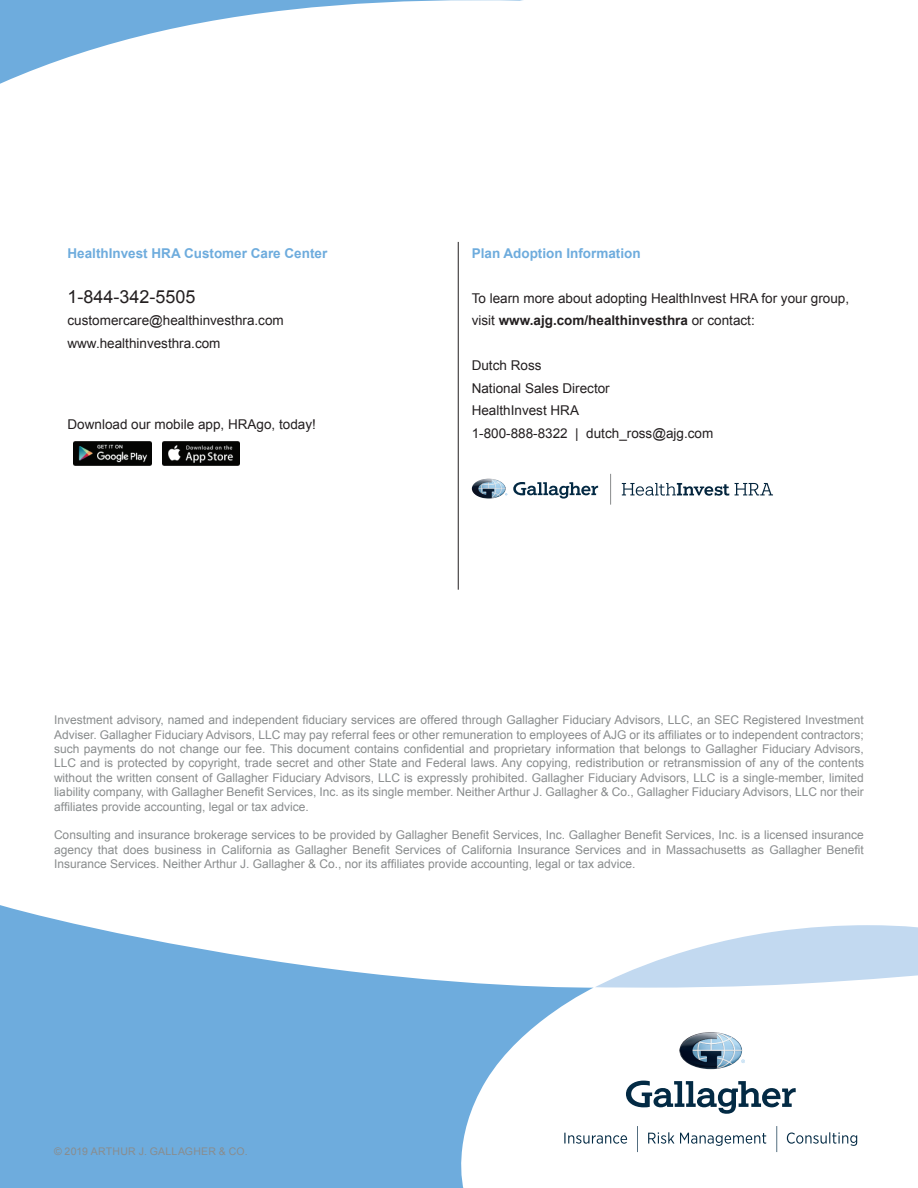
<style>
.page{position:relative;width:918px;height:1188px;background:#fff}
.page>*{position:absolute;margin:0;border:0;box-sizing:border-box;transform-origin:0 0}
.t1{font:18px "Arial";color:#231f20}
.t2{font:13.5px/22.5px "Arial";color:#231f20}
.t3{font:700 13.5px "Arial";color:#6eacdd}
.t4{font:12px/14.4px "Arial";color:#898c8d;text-align:justify}
.t5{font:10.5px "Arial";letter-spacing:.02em;color:#898c8d}
.s1{font-weight:700}
</style>
<div class="page">
<svg style="left:594px;top:1135px;width:33px;height:9px"></svg>
<svg style="left:648px;top:1132px;width:26px;height:12px"></svg>
<svg style="left:680px;top:1133px;width:86px;height:13px"></svg>
<svg style="left:787px;top:1132px;width:70px;height:14px"></svg>
<svg style="left:776px;top:1126px;width:1px;height:26px"></svg>
<svg style="left:637px;top:1126px;width:1px;height:26px"></svg>
<svg style="left:626px;top:1081px;width:170px;height:33px"></svg>
<img style="left:679px;top:1032px;width:63px;height:37px">
<svg style="left:595px;top:925px;width:323px;height:63px"></svg>
<svg style="left:0;top:905px;width:594px;height:283px;fill:#6eacdd"></svg>
<hr style="left:458px;top:242px;width:1px;height:348px;background:#231f20">
<img style="left:162px;top:441px;width:78px;height:25px">
<img style="left:73px;top:441px;width:78px;height:25px">
<svg style="left:0;top:0;width:523px;height:84px"></svg>
<svg style="left:513px;top:482px;width:85px;height:17px"></svg>
<img style="left:472px;top:479px;width:34px;height:20px">
<hr style="left:610px;top:474px;width:1px;height:31px;background:#898c8d">
<svg style="left:622px;top:483px;width:107px;height:13px"></svg>
<svg style="left:735px;top:483px;width:38px;height:12px"></svg>
<p class="t3" style="left:68px;top:244px;width:261px">HealthInvest HRA Customer Care Center</p>
<h1 class="t1" style="left:68px;top:285px;width:130px">1-844-342-5505</h1>
<p class="t2" style="left:68px;top:309px;width:218px">customercare@healthinvesthra.com www.healthinvesthra.com</p>
<p class="t2" style="left:68px;top:413px;width:250px">Download our mobile app, HRAgo, today!</p>
<p class="t3" style="left:472px;top:244px;width:170px">Plan Adoption Information</p>
<p class="t2" style="left:472px;top:287px;width:379px">To learn more about adopting HealthInvest HRA for your group, visit <span class="s1">www.ajg.com/healthinvesthra</span> or contact:</p>
<p class="t2" style="left:472px;top:354px;width:243px">Dutch Ross<br>National Sales Director<br>HealthInvest HRA<br>1-800-888-8322 | dutch_ross@ajg.com</p>
<p class="t4" style="left:54px;top:713px;width:812px">Investment advisory, named and independent fiduciary services are offered through Gallagher Fiduciary Advisors, LLC, an SEC Registered Investment Adviser. Gallagher Fiduciary Advisors, LLC may pay referral fees or other remuneration to employees of AJG or its affiliates or to independent contractors; such payments do not change our fee. This document contains confidential and proprietary information that belongs to Gallagher Fiduciary Advisors, LLC and is protected by copyright, trade secret and other State and Federal laws. Any copying, redistribution or retransmission of any of the contents without the written consent of Gallagher Fiduciary Advisors, LLC is expressly prohibited. Gallagher Fiduciary Advisors, LLC is a single-member, limited liability company, with Gallagher Benefit Services, Inc. as its single member. Neither Arthur J. Gallagher &amp; Co., Gallagher Fiduciary Advisors, LLC nor their affiliates provide accounting, legal or tax advice.</p>
<p class="t4" style="left:54px;top:828px;width:811px">Consulting and insurance brokerage services to be provided by Gallagher Benefit Services, Inc. Gallagher Benefit Services, Inc. is a licensed insurance agency that does business in California as Gallagher Benefit Services of California Insurance Services and in Massachusetts as Gallagher Benefit Insurance Services. Neither Arthur J. Gallagher &amp; Co., nor its affiliates provide accounting, legal or tax advice.</p>
<p class="t5" style="left:54px;top:1144px;width:195px">© 2019 ARTHUR J. GALLAGHER &amp; CO.</p>
</div>
